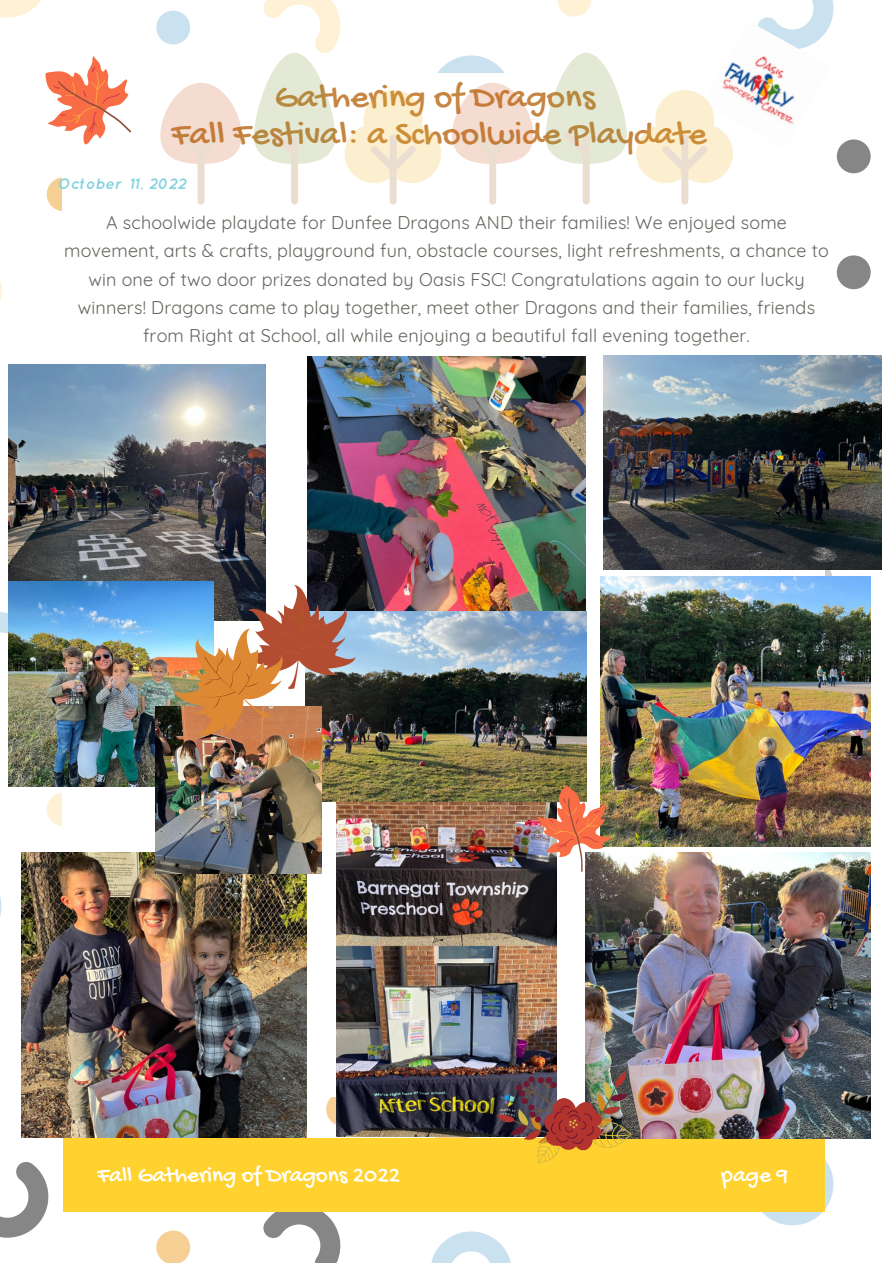
<style>
.page{position:relative;width:893px;height:1264px;background:#fff}
.page>*{position:absolute;margin:0;border:0;box-sizing:border-box;transform-origin:0 0}
.t1{font:35.4px/37px "Gochi Hand";color:#c68541;text-align:center}
.t2{font:23.1px "Gochi Hand";color:#fff}
.t3{font:18px/28px "Quicksand";letter-spacing:.01em;color:#67645e;text-align:center}
.t4{font:italic 700 15.3px "Quicksand";color:#83d2e1}
</style>
<div class="page">
<div style="left:47px;top:792px;width:33px;height:34px;background:linear-gradient(to bottom,#fff2d8,#fff1d5);border-radius:50%"></div>
<svg style="left:0;top:556px;width:9px;height:77px"></svg>
<svg style="left:0;top:896px;width:2px;height:20px"></svg>
<div style="left:836px;top:255px;width:34px;height:34px;background:#868686;border-radius:50%"></div>
<svg style="left:435px;top:1120px;width:34px;height:33px"></svg>
<svg style="left:756px;top:1153px;width:78px;height:73px"></svg>
<svg style="left:431px;top:1231px;width:80px;height:31px"></svg>
<svg style="left:156px;top:1230px;width:34px;height:32px"></svg>
<svg style="left:326px;top:1092px;width:34px;height:34px"></svg>
<svg style="left:0;top:1162px;width:49px;height:75px"></svg>
<svg style="left:262px;top:1211px;width:79px;height:51px"></svg>
<svg style="left:557px;top:0;width:34px;height:17px"></svg>
<div style="left:836px;top:139px;width:34px;height:34px;background:#868686;border-radius:50%"></div>
<svg style="left:760px;top:0;width:74px;height:22px"></svg>
<div style="left:777px;top:1138px;width:47px;height:73px;background:#ffd230"></div>
<div style="left:110px;top:1138px;width:667px;height:73px;background:#ffd230"></div>
<div style="left:63px;top:1138px;width:47px;height:73px;background:#ffd230"></div>
<div style="left:63px;top:141px;width:761px;height:896px;background:#fff"></div>
<div style="left:63px;top:1037px;width:761px;height:59px;background:#fff"></div>
<img style="left:703px;top:21px;width:128px;height:128px">
<div style="left:363px;top:90px;width:59px;height:59px;background:#fbefd0;border-radius:50%"></div>
<div style="left:344px;top:124px;width:59px;height:59px;background:#fbefd0;border-radius:50%"></div>
<div style="left:382px;top:124px;width:59px;height:59px;background:#fbefd0;border-radius:50%"></div>
<svg style="left:368px;top:135px;width:50px;height:69px"></svg>
<div style="left:655px;top:90px;width:59px;height:59px;background:#fbefd0;border-radius:50%"></div>
<div style="left:636px;top:124px;width:59px;height:59px;background:#fbefd0;border-radius:50%"></div>
<svg style="left:660px;top:109px;width:72px;height:95px"></svg>
<svg style="left:431px;top:55px;width:102px;height:149px"></svg>
<svg style="left:545px;top:53px;width:82px;height:151px"></svg>
<svg style="left:0;top:0;width:341px;height:388px"></svg>
<img style="left:336px;top:801px;width:221px;height:335px">
<img style="left:604px;top:355px;width:277px;height:215px">
<img style="left:21px;top:852px;width:285px;height:285px">
<img style="left:585px;top:852px;width:285px;height:286px">
<img style="left:9px;top:364px;width:256px;height:221px">
<img style="left:9px;top:581px;width:204px;height:205px">
<img style="left:307px;top:356px;width:278px;height:255px">
<img style="left:600px;top:576px;width:270px;height:270px">
<img style="left:355px;top:611px;width:231px;height:190px">
<img style="left:537px;top:785px;width:74px;height:87px">
<img style="left:155px;top:860px;width:167px;height:13px">
<img style="left:118px;top:585px;width:237px;height:275px">
<img style="left:497px;top:1071px;width:195px;height:92px">
<h1 class="t1" style="left:171px;top:81px;width:537px">Gathering of Dragons<br>Fall Festival: a Schoolwide Playdate</h1>
<p class="t4" style="left:58px;top:175px;width:130px">October 11, 2022</p>
<p class="t3" style="left:64px;top:208px;width:766px">A schoolwide playdate for Dunfee Dragons AND their families! We enjoyed some movement, arts &amp; crafts, playground fun, obstacle courses, light refreshments, a chance to win one of two door prizes donated by Oasis FSC! Congratulations again to our lucky winners! Dragons came to play together, meet other Dragons and their families, friends from Right at School, all while enjoying a beautiful fall evening together.</p>
<p class="t2" style="left:97px;top:1163px;width:304px">Fall Gathering of Dragons 2022</p>
<p class="t2" style="left:721px;top:1163px;width:68px">page 9</p>
</div>
